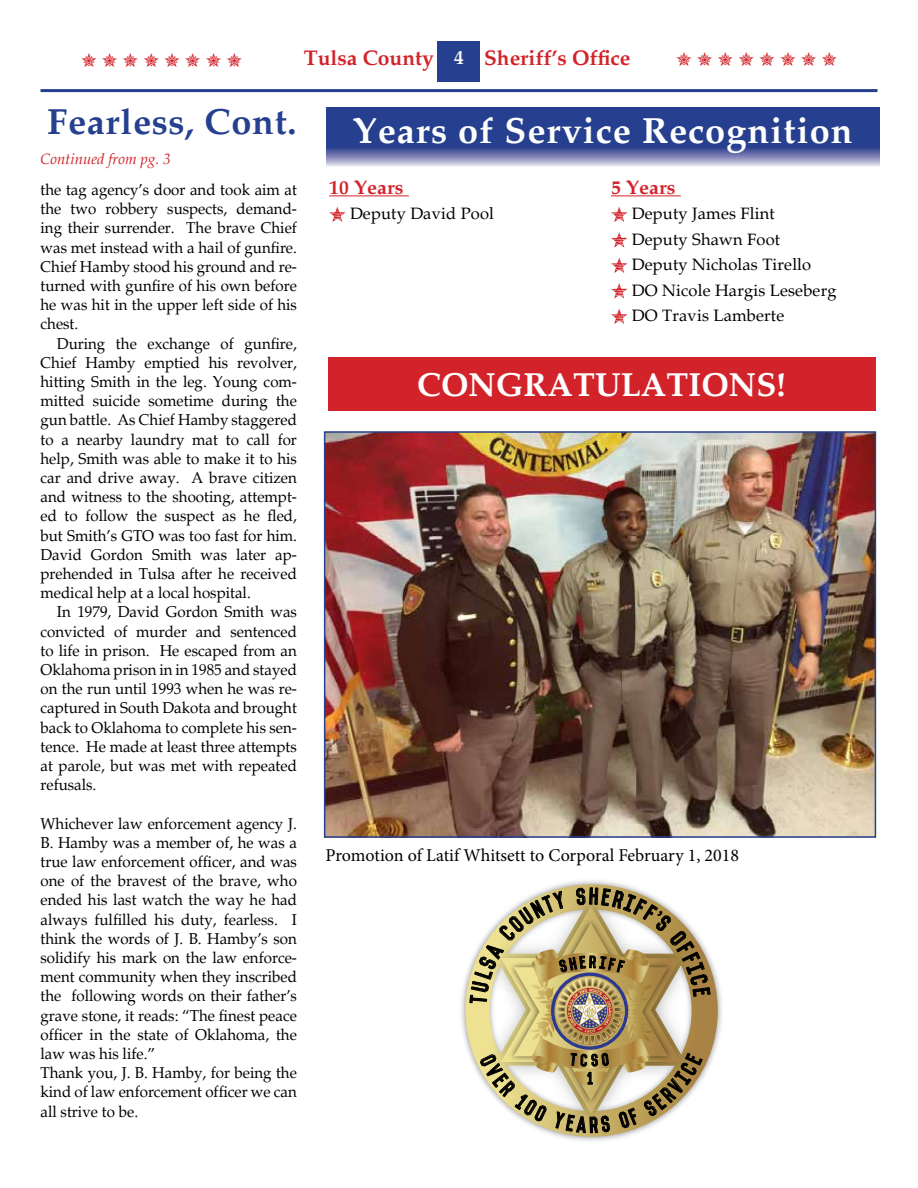
<style>
.page{position:relative;width:918px;height:1188px;background:#fff}
.page>*{position:absolute;margin:0;border:0;box-sizing:border-box;transform-origin:0 0}
.t1{font:700 36px "Palatino";letter-spacing:.03em;color:#fff}
.t2{font:700 36px "Palatino";letter-spacing:.02em;color:#25408f}
.t3{font:700 33px "Palatino";color:#fff}
.t4{font:700 21px "Palatino";color:#d2232a}
.t5{font:19.5px "Starz 2";color:#d2232a}
.t6{font:700 19.5px "Palatino";letter-spacing:.01em;color:#d2232a}
.t7{font:18px "Minion Pro";color:#000}
.t8{font:16.5px/25.5px "Palatino";letter-spacing:.01em;color:#000}
.t9{font:15.75px/19.2px "Palatino";color:#000;text-align:justify;scale:.96 1}
.t10{font:15.6px "Vincent";color:#000}
.t11{font:italic 15px "Palatino";color:#d2232a}
.s1{font-size:19.5px;color:#fff}
</style>
<div class="page">
<div style="left:438px;top:41px;width:42px;height:41px;background:#25408f"></div>
<hr style="left:40px;top:89px;width:838px;height:3px;background:#25408f">
<hr style="left:329px;top:195px;width:80px;height:1px;background:#d2232a">
<svg style="left:329px;top:206px;width:17px;height:16px"></svg>
<hr style="left:611px;top:195px;width:70px;height:1px;background:#d2232a">
<svg style="left:611px;top:206px;width:16px;height:16px"></svg>
<svg style="left:611px;top:232px;width:16px;height:16px"></svg>
<svg style="left:611px;top:257px;width:16px;height:16px"></svg>
<svg style="left:611px;top:283px;width:16px;height:16px"></svg>
<svg style="left:611px;top:308px;width:16px;height:16px"></svg>
<svg style="left:327px;top:108px;width:552px;height:59px;background:#475a9e"></svg>
<img style="left:327px;top:434px;width:546px;height:401px">
<div style="left:324px;top:431px;width:552px;height:407px;border:2px solid #25408f"></div>
<div style="left:328px;top:358px;width:547px;height:53px;background:#d2232a"></div>
<img style="left:461px;top:977px;width:261px;height:67px">
<svg style="left:466px;top:957px;width:252px;height:107px"></svg>
<svg style="left:470px;top:880px;width:240px;height:261px"></svg>
<h3 class="t4" style="left:304px;top:45px;width:328px">Tulsa County <span class="s1">4</span> Sheriff’s Office</h3>
<p class="t5" style="left:81px;top:49px;width:163px">N N N N N N N N</p>
<p class="t5" style="left:676px;top:48px;width:163px">N N N N N N N N</p>
<h1 class="t2" style="left:47px;top:100px;width:251px">Fearless, Cont.</h1>
<p class="t11" style="left:40px;top:150px;width:132px">Continued from pg. 3</p>
<p class="t9" style="left:40px;top:180px;width:269px">the tag agency’s door and took aim at the two robbery suspects, demand&shy;ing their surrender. The brave Chief was met instead with a hail of gunfire.<br>Chief Hamby stood his ground and re&shy;turned with gunfire of his own before he was hit in the upper left side of his chest.</p>
<p class="t9" style="left:40px;top:334px;width:269px;text-indent:16px">During the exchange of gunfire, Chief Hamby emptied his revolver, hitting Smith in the leg. Young com&shy;mitted suicide sometime during the gun battle. As Chief Hamby staggered to a nearby laundry mat to call for help, Smith was able to make it to his car and drive away. A brave citizen and witness to the shooting, attempt&shy;ed to follow the suspect as he fled, but Smith’s GTO was too fast for him.<br>David Gordon Smith was later ap&shy;prehended in Tulsa after he received medical help at a local hospital.</p>
<p class="t9" style="left:40px;top:603px;width:269px;text-indent:16px">In 1979, David Gordon Smith was convicted of murder and sentenced to life in prison. He escaped from an Oklahoma prison in in 1985 and stayed on the run until 1993 when he was re&shy;captured in South Dakota and brought back to Oklahoma to complete his sen&shy;tence. He made at least three attempts at parole, but was met with repeated refusals.</p>
<p class="t9" style="left:40px;top:814px;width:269px;text-align:left">Whichever law enforcement agency J.<br>B. Hamby was a member of, he was a true law enforcement officer, and was one of the bravest of the brave, who ended his last watch the way he had always fulfilled his duty, fearless. I think the words of J. B. Hamby’s son solidify his mark on the law enforce&shy;ment community when they inscribed the following words on their father’s grave stone, it reads: “The finest peace officer in the state of Oklahoma, the law was his life.”<br>Thank you, J. B. Hamby, for being the kind of law enforcement officer we can all strive to be.</p>
<h1 class="t1" style="left:353px;top:109px;width:502px">Years of Service Recognition</h1>
<p class="t6" style="left:329px;top:176px;width:76px">10 Years</p>
<p class="t8" style="left:350px;top:201px;width:145px">Deputy David Pool</p>
<p class="t6" style="left:611px;top:176px;width:66px">5 Years</p>
<p class="t8" style="left:632px;top:201px;width:206px">Deputy James Flint<br>Deputy Shawn Foot<br>Deputy Nicholas Tirello<br>DO Nicole Hargis Leseberg<br>DO Travis Lamberte</p>
<h2 class="t3" style="left:417px;top:366px;width:370px">CONGRATULATIONS!</h2>
<p class="t7" style="left:326px;top:843px;width:415px">Promotion of Latif Whitsett to Corporal February 1, 2018</p>
<p class="t10" style="left:587px;top:1072px;width:8px">1</p>
</div>
